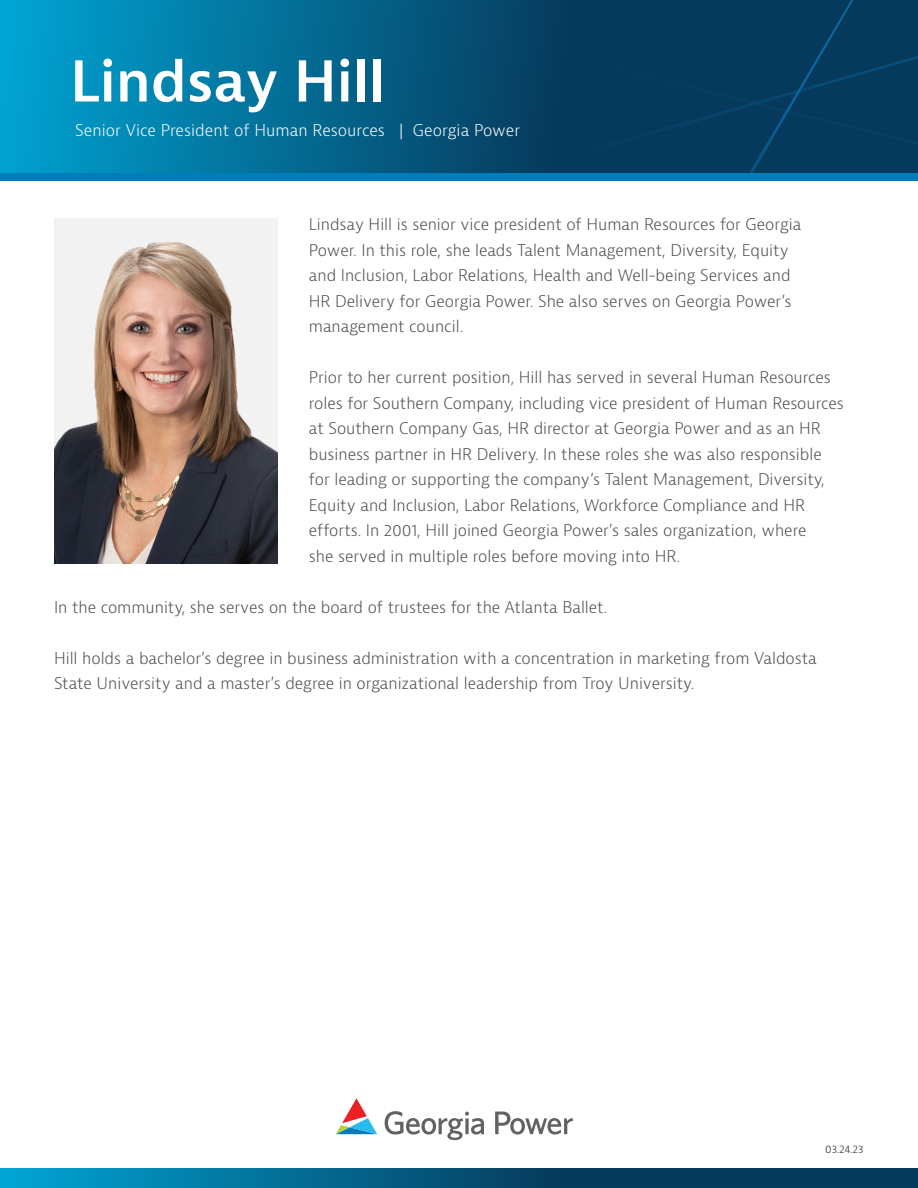
<style>
.page{position:relative;width:918px;height:1188px;background:#fff}
.page>*{position:absolute;margin:0;border:0;box-sizing:border-box;transform-origin:0 0}
.t1{font:600 54.75px "Bernina Sans";color:#fff}
.t2{font:300 15.75px/25.5px "Bernina Sans";color:#4b4c4d}
.t3{font:300 15.75px "Bernina Sans";letter-spacing:.005em;color:#fff}
.t4{font:300 10.5px "Bernina Sans";color:#231f20}
</style>
<div class="page">
<div style="left:0;top:173px;width:918px;height:8px;background:#007dbb"></div>
<svg style="left:0;top:0;width:918px;height:173px;background:#045a80"></svg>
<svg style="left:0;top:1169px;width:918px;height:19px;background:#045b81"></svg>
<svg style="left:336px;top:1098px;width:41px;height:36px"></svg>
<svg style="left:385px;top:1111px;width:188px;height:29px"></svg>
<img style="left:54px;top:218px;width:224px;height:346px">
<p class="t1" style="left:70px;top:46px;width:316px">Lindsay Hill</p>
<p class="t3" style="left:75px;top:120px;width:446px">Senior Vice President of Human Resources | Georgia Power</p>
<p class="t2" style="left:309px;top:212px;width:494px">Lindsay Hill is senior vice president of Human Resources for Georgia Power. In this role, she leads Talent Management, Diversity, Equity and Inclusion, Labor Relations, Health and Well-being Services and HR Delivery for Georgia Power. She also serves on Georgia Power’s management council.</p>
<p class="t2" style="left:309px;top:365px;width:536px">Prior to her current position, Hill has served in several Human Resources roles for Southern Company, including vice president of Human Resources at Southern Company Gas, HR director at Georgia Power and as an HR business partner in HR Delivery. In these roles she was also responsible for leading or supporting the company’s Talent Management, Diversity, Equity and Inclusion, Labor Relations, Workforce Compliance and HR efforts. In 2001, Hill joined Georgia Power’s sales organization, where<br>she served in multiple roles before moving into HR.</p>
<p class="t2" style="left:54px;top:594px;width:555px">In the community, she serves on the board of trustees for the Atlanta Ballet.</p>
<p class="t2" style="left:54px;top:645px;width:764px">Hill holds a bachelor’s degree in business administration with a concentration in marketing from Valdosta<br>State University and a master’s degree in organizational leadership from Troy University.</p>
<p class="t4" style="left:825px;top:1143px;width:40px">03.24.23</p>
</div>
